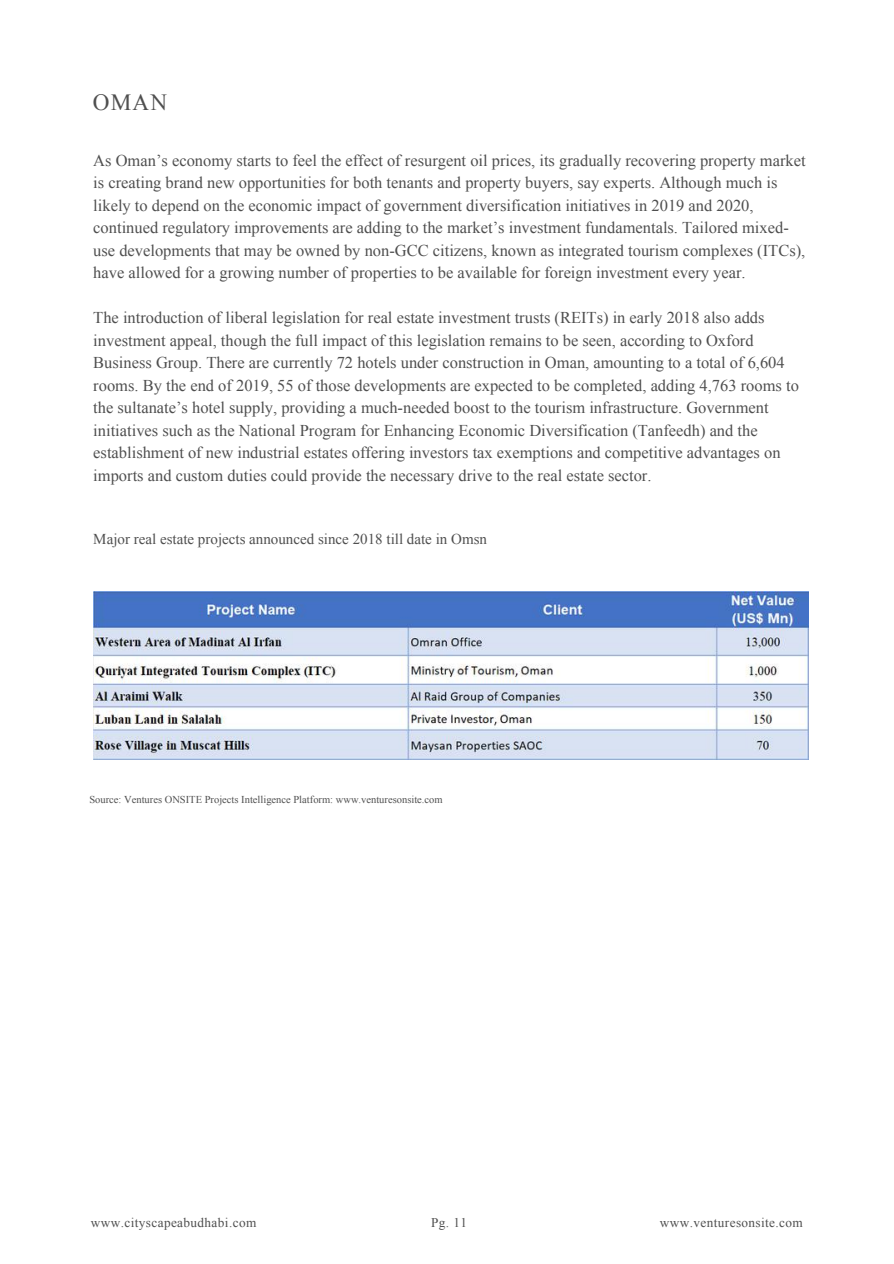
<style>
.page{position:relative;width:894px;height:1264px;background:#fff}
.page>*{position:absolute;margin:0;border:0;box-sizing:border-box;transform-origin:0 0}
.t1{font:23.25px "Times New Roman";color:#4f4f4f}
.t2{font:16.5px/22.5px "Times New Roman";color:#4f4f4f}
.t3{font:15px "Times New Roman";color:#4f4f4f}
.t4{font:13.2px "Times New Roman";letter-spacing:.03em;color:#4f4f4f}
.t5{font:10.5px "Times New Roman";color:#4f4f4f}
</style>
<div class="page">
<img style="left:93px;top:591px;width:715px;height:168px">
<h1 class="t1" style="left:93px;top:89px;width:76px">OMAN</h1>
<p class="t2" style="left:93px;top:149px;width:713px">As Oman’s economy starts to feel the effect of resurgent oil prices, its gradually recovering property market is creating brand new opportunities for both tenants and property buyers, say experts. Although much is likely to depend on the economic impact of government diversification initiatives in 2019 and 2020, continued regulatory improvements are adding to the market’s investment fundamentals. Tailored mixed&shy;use developments that may be owned by non-GCC citizens, known as integrated tourism complexes (ITCs), have allowed for a growing number of properties to be available for foreign investment every year.</p>
<p class="t2" style="left:93px;top:306px;width:707px">The introduction of liberal legislation for real estate investment trusts (REITs) in early 2018 also adds investment appeal, though the full impact of this legislation remains to be seen, according to Oxford Business Group. There are currently 72 hotels under construction in Oman, amounting to a total of 6,604 rooms. By the end of 2019, 55 of those developments are expected to be completed, adding 4,763 rooms to the sultanate’s hotel supply, providing a much-needed boost to the tourism infrastructure. Government initiatives such as the National Program for Enhancing Economic Diversification (Tanfeedh) and the establishment of new industrial estates offering investors tax exemptions and competitive advantages on imports and custom duties could provide the necessary drive to the real estate sector.</p>
<p class="t3" style="left:93px;top:531px;width:395px">Major real estate projects announced since 2018 till date in Omsn</p>
<p class="t5" style="left:89px;top:794px;width:354px">Source: Ventures ONSITE Projects Intelligence Platform: www.venturesonsite.com</p>
<p class="t4" style="left:91px;top:1215px;width:167px">www.cityscapeabudhabi.com</p>
<p class="t4" style="left:431px;top:1214px;width:37px">Pg. 11</p>
<p class="t4" style="left:659px;top:1215px;width:144px">www.venturesonsite.com</p>
</div>
